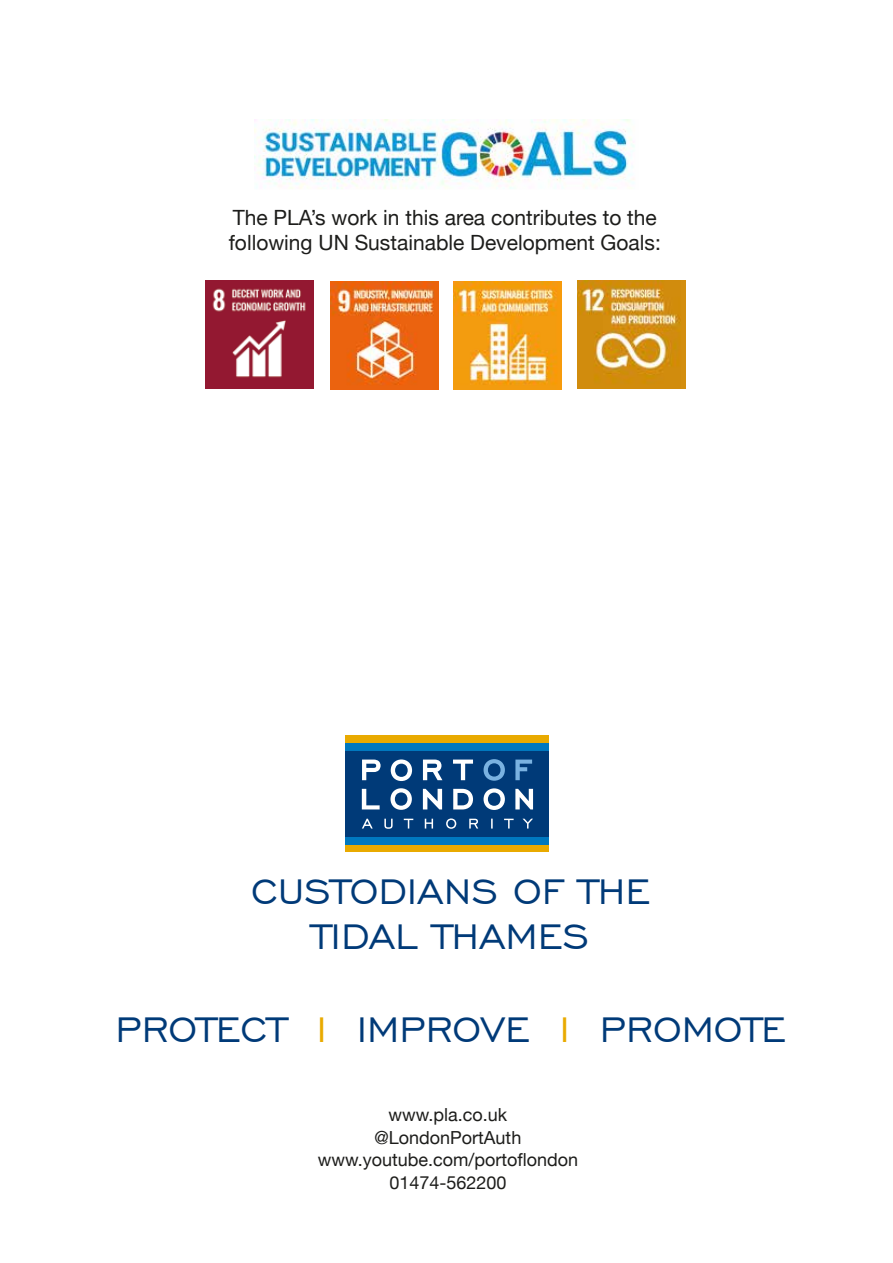
<style>
.page{position:relative;width:893px;height:1263px;background:#fff}
.page>*{position:absolute;margin:0;border:0;box-sizing:border-box;transform-origin:0 0}
.t1{font:45px/45px "Engravers Gothic BT";color:#003a78;text-align:center}
.t2{font:21px/25.2px "Helvetica Neue";color:#1d1d1b}
.t3{font:18px/22.5px "Helvetica Neue";color:#1d1d1b;text-align:center}
.s1{color:#e9aa00}
</style>
<div class="page">
<div style="left:346px;top:750px;width:203px;height:87px;background:#003a78"></div>
<div style="left:346px;top:736px;width:203px;height:7px;background:#e9aa00"></div>
<div style="left:346px;top:845px;width:203px;height:7px;background:#e9aa00"></div>
<div style="left:346px;top:743px;width:203px;height:7px;background:#0078bf"></div>
<div style="left:346px;top:837px;width:203px;height:8px;background:#0078bf"></div>
<svg style="left:362px;top:819px;width:11px;height:9px"></svg>
<svg style="left:384px;top:819px;width:9px;height:10px"></svg>
<svg style="left:404px;top:819px;width:9px;height:9px"></svg>
<svg style="left:425px;top:819px;width:8px;height:9px"></svg>
<svg style="left:446px;top:818px;width:10px;height:11px"></svg>
<svg style="left:469px;top:819px;width:9px;height:9px"></svg>
<svg style="left:491px;top:819px;width:2px;height:9px"></svg>
<svg style="left:504px;top:819px;width:10px;height:9px"></svg>
<svg style="left:523px;top:819px;width:10px;height:9px"></svg>
<svg style="left:484px;top:759px;width:21px;height:22px"></svg>
<svg style="left:515px;top:759px;width:17px;height:21px"></svg>
<svg style="left:362px;top:759px;width:19px;height:21px"></svg>
<svg style="left:423px;top:759px;width:19px;height:21px"></svg>
<svg style="left:453px;top:759px;width:20px;height:21px"></svg>
<svg style="left:391px;top:759px;width:21px;height:22px"></svg>
<svg style="left:423px;top:789px;width:19px;height:20px"></svg>
<svg style="left:453px;top:789px;width:20px;height:20px"></svg>
<svg style="left:484px;top:788px;width:21px;height:22px"></svg>
<svg style="left:515px;top:789px;width:18px;height:20px"></svg>
<svg style="left:390px;top:788px;width:22px;height:22px"></svg>
<svg style="left:362px;top:789px;width:18px;height:20px"></svg>
<img style="left:255px;top:120px;width:380px;height:69px">
<img style="left:205px;top:280px;width:108px;height:108px">
<img style="left:330px;top:281px;width:108px;height:108px">
<img style="left:453px;top:281px;width:108px;height:108px">
<img style="left:577px;top:281px;width:108px;height:108px">
<p class="t2" style="left:229px;top:206px;width:434px">The PLA’s work in this area contributes to the following UN Sustainable Development Goals:</p>
<h1 class="t1" style="left:251px;top:868px;width:400px">CUSTODIANS OF THE<br>TIDAL THAMES</h1>
<h1 class="t1" style="left:115px;top:1006px;width:672px">PROTECT <span class="s1">I</span> IMPROVE <span class="s1">I</span> PROMOTE</h1>
<p class="t3" style="left:318px;top:1105px;width:262px">www.pla.co.uk @LondonPortAuth www.youtube.com/portoflondon<br>01474-562200</p>
</div>
